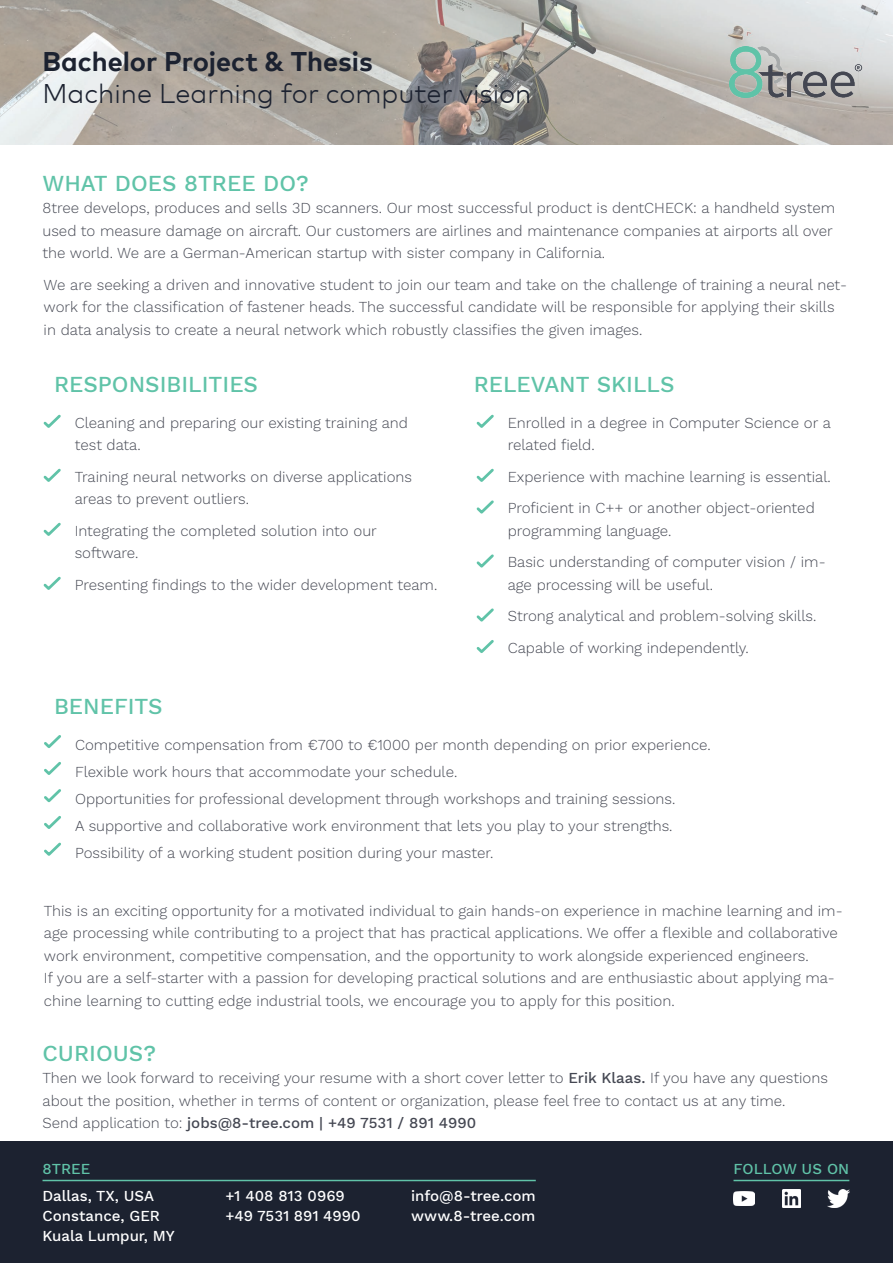
<style>
.page{position:relative;width:893px;height:1263px;background:#fff}
.page>*{position:absolute;margin:0;border:0;box-sizing:border-box;transform-origin:0 0}
.t1{font:300 27px "Mark Offc Pro";color:#1c2230}
.t2{font:700 27px "Mark Offc Pro";color:#1c2230}
.t3{font:500 22.5px "Work Sans";color:#60c3a8}
.t4{font:300 15px/22.5px "Work Sans";color:#444752}
.t5{font:500 15px/20px "Work Sans";color:#fff}
.t6{font:500 15px "Work Sans";color:#60c3a8}
.s1{font-weight:500}
</style>
<div class="page">
<img style="left:0;top:0;width:893px;height:144px">
<div style="left:0;top:1141px;width:893px;height:122px;background:#1c2230"></div>
<img style="left:730px;top:46px;width:141px;height:52px">
<img style="left:827px;top:1189px;width:22px;height:18px">
<img style="left:783px;top:1190px;width:17px;height:17px">
<img style="left:733px;top:1191px;width:21px;height:15px">
<hr style="left:733px;top:1180px;width:116px;height:1px;background:#60c3a8">
<hr style="left:43px;top:1180px;width:493px;height:1px;background:#60c3a8">
<svg style="left:43px;top:414px;width:18px;height:14px"></svg>
<svg style="left:43px;top:468px;width:18px;height:14px"></svg>
<svg style="left:43px;top:576px;width:18px;height:14px"></svg>
<svg style="left:43px;top:522px;width:18px;height:14px"></svg>
<svg style="left:476px;top:414px;width:18px;height:14px"></svg>
<svg style="left:476px;top:468px;width:18px;height:14px"></svg>
<svg style="left:476px;top:500px;width:18px;height:14px"></svg>
<svg style="left:476px;top:554px;width:18px;height:14px"></svg>
<svg style="left:476px;top:640px;width:18px;height:13px"></svg>
<svg style="left:476px;top:608px;width:18px;height:14px"></svg>
<svg style="left:44px;top:735px;width:17px;height:13px"></svg>
<svg style="left:44px;top:762px;width:17px;height:13px"></svg>
<svg style="left:44px;top:789px;width:17px;height:14px"></svg>
<svg style="left:44px;top:816px;width:17px;height:13px"></svg>
<svg style="left:44px;top:842px;width:17px;height:14px"></svg>
<h1 class="t2" style="left:43px;top:41px;width:332px">Bachelor Project &amp; Thesis</h1>
<h1 class="t1" style="left:43px;top:73px;width:490px">Machine Learning for computer vision</h1>
<h2 class="t3" style="left:43px;top:170px;width:268px">WHAT DOES 8TREE DO?</h2>
<p class="t4" style="left:43px;top:197px;width:794px">8tree develops, produces and sells 3D scanners. Our most successful product is dentCHECK: a handheld system used to measure damage on aircraft. Our customers are airlines and maintenance companies at airports all over the world. We are a German-American startup with sister company in California.</p>
<p class="t4" style="left:44px;top:274px;width:805px">We are seeking a driven and innovative student to join our team and take on the challenge of training a neural net&shy;work for the classification of fastener heads. The successful candidate will be responsible for applying their skills in data analysis to create a neural network which robustly classifies the given images.</p>
<h2 class="t3" style="left:54px;top:372px;width:206px">RESPONSIBILITIES</h2>
<p class="t4" style="left:75px;top:412px;width:335px">Cleaning and preparing our existing training and test data.</p>
<p class="t4" style="left:75px;top:466px;width:339px">Training neural networks on diverse applications areas to prevent outliers.</p>
<p class="t4" style="left:75px;top:520px;width:304px">Integrating the completed solution into our software.</p>
<p class="t4" style="left:75px;top:574px;width:364px">Presenting findings to the wider development team.</p>
<h2 class="t3" style="left:474px;top:372px;width:202px">RELEVANT SKILLS</h2>
<p class="t4" style="left:508px;top:412px;width:325px">Enrolled in a degree in Computer Science or a related field.</p>
<p class="t4" style="left:508px;top:462px;width:324px;line-height:31.5px">Experience with machine learning is essential.<br>Proficient in C++ or another object-oriented</p>
<p class="t4" style="left:508px;top:516px;width:319px;line-height:31.5px">programming language.<br>Basic understanding of computer vision / im-</p>
<p class="t4" style="left:508px;top:570px;width:310px;line-height:31.5px">age processing will be useful.<br>Strong analytical and problem-solving skills.<br>Capable of working independently.</p>
<h2 class="t3" style="left:54px;top:693px;width:110px">BENEFITS</h2>
<p class="t4" style="left:75px;top:731px;width:637px;line-height:27px">Competitive compensation from €700 to €1000 per month depending on prior experience.<br>Flexible work hours that accommodate your schedule.<br>Opportunities for professional development through workshops and training sessions.<br>A supportive and collaborative work environment that lets you play to your strengths.<br>Possibility of a working student position during your master.</p>
<p class="t4" style="left:44px;top:900px;width:800px">This is an exciting opportunity for a motivated individual to gain hands-on experience in machine learning and im&shy;age processing while contributing to a project that has practical applications. We offer a flexible and collaborative work environment, competitive compensation, and the opportunity to work alongside experienced engineers.<br>If you are a self-starter with a passion for developing practical solutions and are enthusiastic about applying ma&shy;chine learning to cutting edge industrial tools, we encourage you to apply for this position.</p>
<h2 class="t3" style="left:43px;top:1040px;width:115px">CURIOUS?</h2>
<p class="t4" style="left:43px;top:1067px;width:787px">Then we look forward to receiving your resume with a short cover letter to <span class="s1">Erik Klaas.</span> If you have any questions about the position, whether in terms of content or organization, please feel free to contact us at any time.<br>Send application to: <span class="s1">jobs@8-tree.com | +49 7531 / 891 4990</span></p>
<p class="t6" style="left:43px;top:1160px;width:49px">8TREE</p>
<p class="t6" style="left:733px;top:1160px;width:117px">FOLLOW US ON</p>
<p class="t5" style="left:43px;top:1187px;width:134px">Dallas, TX, USA<br>Constance, GER<br>Kuala Lumpur, MY</p>
<p class="t5" style="left:225px;top:1187px;width:137px">+1 408 813 0969 +49 7531 891 4990</p>
<p class="t5" style="left:411px;top:1187px;width:126px">info@8-tree.com www.8-tree.com</p>
</div>
